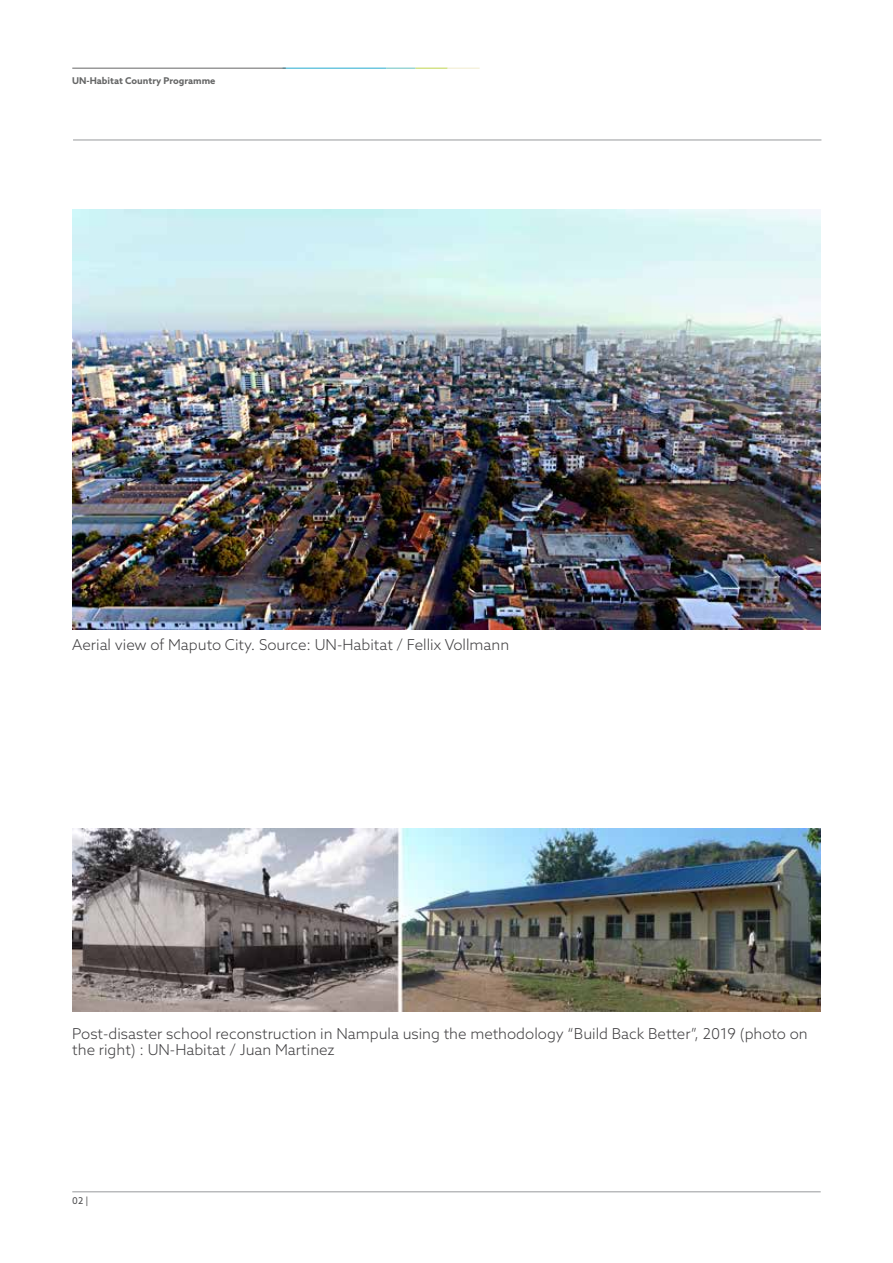
<style>
.page{position:relative;width:893px;height:1263px;background:#fff}
.page>*{position:absolute;margin:0;border:0;box-sizing:border-box;transform-origin:0 0}
.t1{font:300 15px/16.5px "Azo Sans";color:#414042}
.t2{font:700 9.3px "Azo Sans";color:#666767}
.t3{font:9.3px "Azo Sans";color:#4d4d4f}
</style>
<div class="page">
<hr style="left:72px;top:1191px;width:749px;height:1px;background:#97999c">
<hr style="left:283px;top:68px;width:103px;height:1px;background:#26abcf">
<svg style="left:386px;top:68px;width:29px;height:1px"></svg>
<hr style="left:415px;top:68px;width:33px;height:1px;background:#bfd44d">
<hr style="left:72px;top:68px;width:214px;height:1px;background:#666767">
<hr style="left:448px;top:68px;width:32px;height:1px;background:#f0ebcc">
<hr style="left:73px;top:140px;width:748px;height:1px;background:#97999c">
<img style="left:72px;top:209px;width:749px;height:420px">
<img style="left:72px;top:828px;width:749px;height:184px">
<p class="t2" style="left:72px;top:74px;width:145px">UN-Habitat Country Programme</p>
<p class="t1" style="left:72px;top:636px;width:438px">Aerial view of Maputo City. Source: UN-Habitat / Fellix Vollmann</p>
<p class="t1" style="left:72px;top:1025px;width:737px">Post-disaster school reconstruction in Nampula using the methodology “Build Back Better”, 2019 (photo on the right) : UN-Habitat / Juan Martinez</p>
<p class="t3" style="left:72px;top:1195px;width:18px">02 |</p>
</div>
